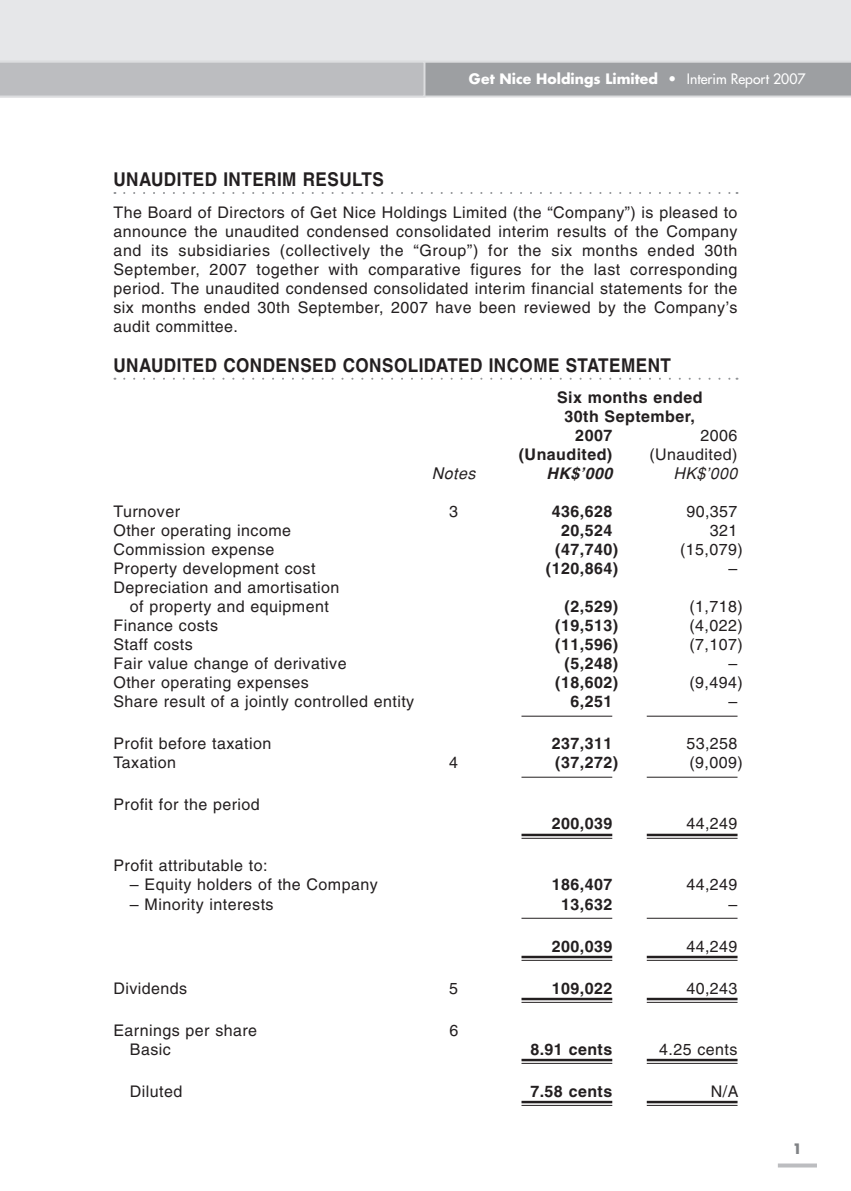
<style>
.page{position:relative;width:851px;height:1191px;background:#fff}
.page>*{position:absolute;margin:0;border:0;box-sizing:border-box;transform-origin:0 0}
.t1{font:700 19px "Helvetica";letter-spacing:.03em;color:#231f20;scale:.9 1}
.t2{font:16px/19px "Helvetica";letter-spacing:.03em;color:#231f20;text-align:justify}
.t3{font:700 16px "Helvetica";letter-spacing:.03em;color:#231f20}
.t4{font:italic 16px "Helvetica";letter-spacing:.03em;color:#231f20}
.t5{font:italic 700 16px "Helvetica";color:#231f20}
.t6{font:700 14px "Futura";color:#fff}
.t7{font:700 14px "Futura";color:#808285}
.s1{font-weight:400}
</style>
<div class="page">
<div style="left:0;top:0;width:850px;height:78px;background:#e6e7e9"></div>
<svg style="left:0;top:62px;width:850px;height:35px;background:#afb0b3"></svg>
<svg style="left:778px;top:1163px;width:38px;height:4px"></svg>
<svg style="left:124px;top:192px;width:613px;height:2px"></svg>
<svg style="left:124px;top:378px;width:613px;height:2px"></svg>
<hr style="left:521px;top:715px;width:91px;height:1px;background:#231f20">
<hr style="left:646px;top:715px;width:91px;height:1px;background:#231f20">
<hr style="left:521px;top:776px;width:91px;height:1px;background:#231f20">
<hr style="left:646px;top:776px;width:91px;height:1px;background:#231f20">
<hr style="left:521px;top:833px;width:91px;height:3px;background:#231f20">
<hr style="left:521px;top:838px;width:91px;height:1px;background:#231f20">
<hr style="left:646px;top:833px;width:91px;height:3px;background:#231f20">
<hr style="left:646px;top:838px;width:91px;height:1px;background:#231f20">
<hr style="left:521px;top:917px;width:91px;height:1px;background:#231f20">
<hr style="left:646px;top:917px;width:91px;height:1px;background:#231f20">
<hr style="left:521px;top:955px;width:91px;height:3px;background:#231f20">
<hr style="left:521px;top:960px;width:91px;height:1px;background:#231f20">
<hr style="left:646px;top:955px;width:91px;height:3px;background:#231f20">
<hr style="left:646px;top:960px;width:91px;height:1px;background:#231f20">
<hr style="left:521px;top:997px;width:91px;height:3px;background:#231f20">
<hr style="left:521px;top:1002px;width:91px;height:1px;background:#231f20">
<hr style="left:646px;top:997px;width:91px;height:3px;background:#231f20">
<hr style="left:646px;top:1002px;width:91px;height:1px;background:#231f20">
<hr style="left:521px;top:1058px;width:91px;height:3px;background:#231f20">
<hr style="left:521px;top:1063px;width:91px;height:1px;background:#231f20">
<hr style="left:646px;top:1058px;width:91px;height:3px;background:#231f20">
<hr style="left:646px;top:1063px;width:91px;height:1px;background:#231f20">
<hr style="left:521px;top:1100px;width:91px;height:3px;background:#231f20">
<hr style="left:521px;top:1105px;width:91px;height:1px;background:#231f20">
<hr style="left:646px;top:1100px;width:91px;height:3px;background:#231f20">
<hr style="left:646px;top:1105px;width:91px;height:1px;background:#231f20">
<p class="t6" style="left:469px;top:74px;width:338px">Get Nice Holdings Limited • <span class="s1">Interim Report 2007</span></p>
<p class="t1" style="left:113px;top:173px;width:302px">UNAUDITED INTERIM RESULTS</p>
<p class="t2" style="left:113px;top:204px;width:625px">The Board of Directors of Get Nice Holdings Limited (the “Company”) is pleased to announce the unaudited condensed consolidated interim results of the Company and its subsidiaries (collectively the “Group”) for the six months ended 30th September, 2007 together with comparative figures for the last corresponding period. The unaudited condensed consolidated interim financial statements for the six months ended 30th September, 2007 have been reviewed by the Company’s audit committee.</p>
<p class="t1" style="left:113px;top:359px;width:621px">UNAUDITED CONDENSED CONSOLIDATED INCOME STATEMENT</p>
<p class="t3" style="left:557px;top:392px;width:147px">Six months ended</p>
<p class="t3" style="left:564px;top:411px;width:132px">30th September,</p>
<p class="t3" style="left:575px;top:430px;width:38px">2007</p>
<p class="t2" style="left:700px;top:428px;width:38px">2006</p>
<p class="t3" style="left:519px;top:449px;width:95px">(Unaudited)</p>
<p class="t2" style="left:649px;top:447px;width:90px">(Unaudited)</p>
<p class="t4" style="left:432px;top:468px;width:45px">Notes</p>
<p class="t5" style="left:546px;top:464px;width:67px">HK$’000</p>
<p class="t4" style="left:673px;top:468px;width:66px">HK$’000</p>
<p class="t2" style="left:113px;top:504px;width:68px">Turnover</p>
<p class="t2" style="left:449px;top:504px;width:10px">3</p>
<p class="t3" style="left:551px;top:506px;width:62px">436,628</p>
<p class="t2" style="left:686px;top:504px;width:53px">90,357</p>
<p class="t2" style="left:113px;top:523px;width:179px">Other operating income</p>
<p class="t3" style="left:561px;top:525px;width:53px">20,524</p>
<p class="t2" style="left:709px;top:523px;width:29px">321</p>
<p class="t2" style="left:113px;top:542px;width:162px">Commission expense</p>
<p class="t3" style="left:555px;top:544px;width:64px">(47,740 )</p>
<p class="t2" style="left:680px;top:542px;width:64px">(15,079 )</p>
<p class="t2" style="left:113px;top:561px;width:203px">Property development cost</p>
<p class="t3" style="left:546px;top:563px;width:74px">(120,864 )</p>
<p class="t2" style="left:728px;top:561px;width:10px">–</p>
<p class="t2" style="left:113px;top:580px;width:227px;text-align:center">Depreciation and amortisation of property and equipment</p>
<p class="t3" style="left:564px;top:601px;width:55px">(2,529 )</p>
<p class="t2" style="left:689px;top:599px;width:55px">(1,718 )</p>
<p class="t2" style="left:113px;top:618px;width:106px">Finance costs</p>
<p class="t3" style="left:555px;top:620px;width:64px">(19,513 )</p>
<p class="t2" style="left:689px;top:618px;width:55px">(4,022 )</p>
<p class="t2" style="left:113px;top:637px;width:81px">Staff costs</p>
<p class="t3" style="left:555px;top:639px;width:64px">(11,596 )</p>
<p class="t2" style="left:689px;top:637px;width:55px">(7,107 )</p>
<p class="t2" style="left:113px;top:656px;width:235px">Fair value change of derivative</p>
<p class="t3" style="left:564px;top:658px;width:55px">(5,248 )</p>
<p class="t2" style="left:728px;top:656px;width:10px">–</p>
<p class="t2" style="left:113px;top:675px;width:197px">Other operating expenses</p>
<p class="t3" style="left:555px;top:677px;width:64px">(18,602 )</p>
<p class="t2" style="left:689px;top:675px;width:55px">(9,494 )</p>
<p class="t2" style="left:113px;top:694px;width:302px">Share result of a jointly controlled entity</p>
<p class="t3" style="left:570px;top:696px;width:43px">6,251</p>
<p class="t2" style="left:728px;top:694px;width:10px">–</p>
<p class="t2" style="left:113px;top:736px;width:159px">Profit before taxation</p>
<p class="t3" style="left:551px;top:738px;width:62px">237,311</p>
<p class="t2" style="left:686px;top:736px;width:53px">53,258</p>
<p class="t2" style="left:113px;top:755px;width:64px">Taxation</p>
<p class="t2" style="left:449px;top:755px;width:10px">4</p>
<p class="t3" style="left:555px;top:757px;width:64px">(37,272 )</p>
<p class="t2" style="left:689px;top:755px;width:55px">(9,009 )</p>
<p class="t2" style="left:113px;top:797px;width:148px">Profit for the period</p>
<p class="t3" style="left:551px;top:818px;width:62px">200,039</p>
<p class="t2" style="left:686px;top:816px;width:53px">44,249</p>
<p class="t2" style="left:113px;top:858px;width:155px">Profit attributable to:</p>
<p class="t2" style="left:130px;top:877px;width:249px">– Equity holders of the Company</p>
<p class="t3" style="left:551px;top:879px;width:62px">186,407</p>
<p class="t2" style="left:686px;top:877px;width:53px">44,249</p>
<p class="t2" style="left:130px;top:896px;width:145px">– Minority interests</p>
<p class="t3" style="left:561px;top:898px;width:53px">13,632</p>
<p class="t2" style="left:728px;top:896px;width:10px">–</p>
<p class="t3" style="left:551px;top:940px;width:62px">200,039</p>
<p class="t2" style="left:686px;top:938px;width:53px">44,249</p>
<p class="t2" style="left:113px;top:980px;width:75px">Dividends</p>
<p class="t2" style="left:449px;top:980px;width:10px">5</p>
<p class="t3" style="left:551px;top:982px;width:62px">109,022</p>
<p class="t2" style="left:686px;top:980px;width:53px">40,243</p>
<p class="t2" style="left:113px;top:1022px;width:145px">Earnings per share</p>
<p class="t2" style="left:449px;top:1022px;width:10px">6</p>
<p class="t2" style="left:130px;top:1041px;width:42px">Basic</p>
<p class="t3" style="left:530px;top:1043px;width:83px">8.91 cents</p>
<p class="t2" style="left:659px;top:1041px;width:80px">4.25 cents</p>
<p class="t2" style="left:130px;top:1083px;width:54px">Diluted</p>
<p class="t3" style="left:530px;top:1085px;width:83px">7.58 cents</p>
<p class="t2" style="left:710px;top:1083px;width:29px">N/A</p>
<p class="t7" style="left:792px;top:1144px;width:11px">1</p>
</div>
